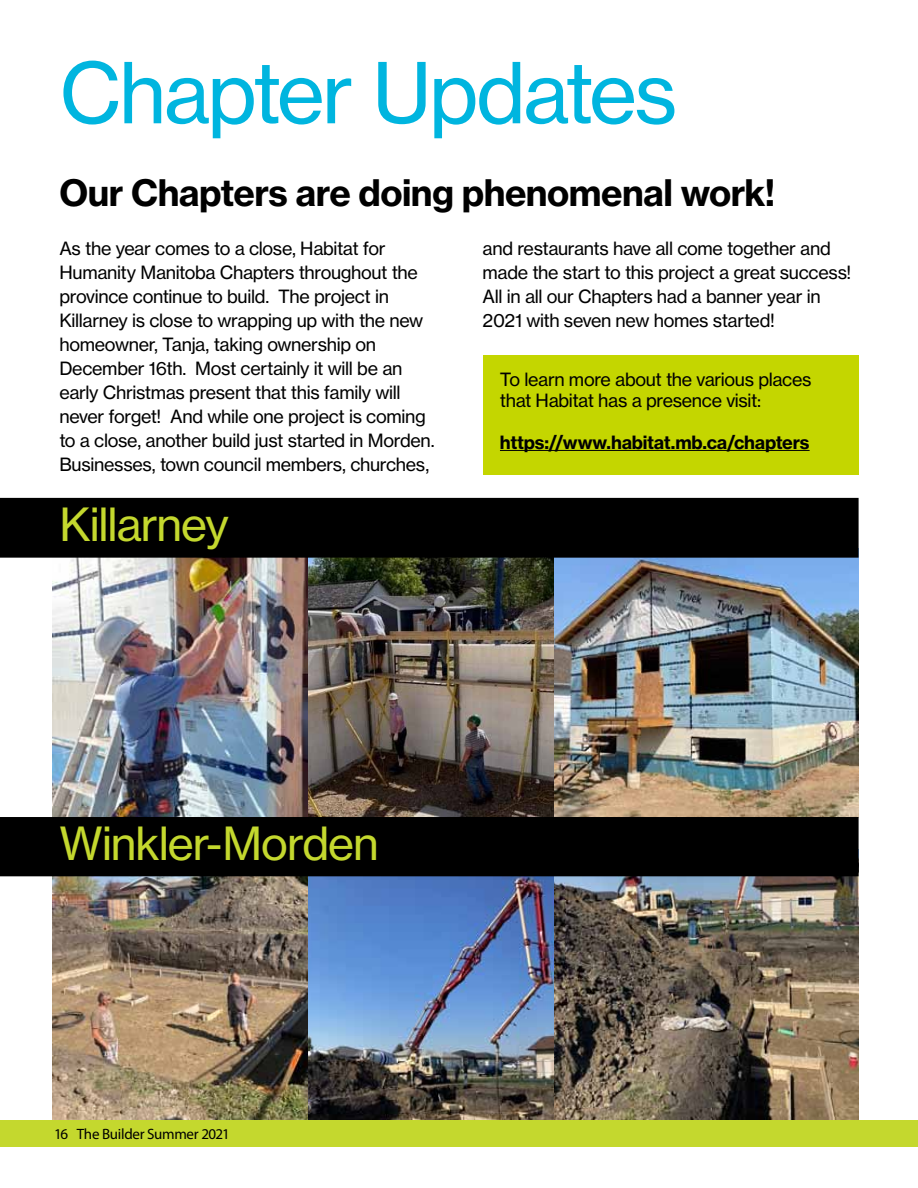
<style>
.page{position:relative;width:918px;height:1188px;background:#fff}
.page>*{position:absolute;margin:0;border:0;box-sizing:border-box;transform-origin:0 0}
.t1{font:82.5px "N Haas Grotesk TX Pro 55 Rg";letter-spacing:-.035em;color:#00b5df}
.t2{font:45px "N Haas Grotesk TX Pro 55 Rg";letter-spacing:-.025em;color:#c4d82e}
.t3{font:36px "N Haas Grotesk TX Pro 75 Bd";letter-spacing:-.015em;color:#000}
.t4{font:18px/24px "N Haas Grotesk TX Pro 55 Rg";letter-spacing:-.02em;color:#000}
.t5{font:18px "N Haas Grotesk TX Pro 75 Bd";letter-spacing:-.01em;color:#000}
.t6{font:15px "Myriad Pro";letter-spacing:-.02em;color:#000}
</style>
<div class="page">
<div style="left:483px;top:355px;width:376px;height:120px;background:#c4d600"></div>
<img style="left:53px;top:558px;width:485px;height:259px">
<hr style="left:500px;top:450px;width:310px;height:1px;background:#000">
<img style="left:538px;top:558px;width:321px;height:259px">
<div style="left:0;top:498px;width:859px;height:60px;background:#000"></div>
<img style="left:53px;top:876px;width:256px;height:244px">
<img style="left:554px;top:876px;width:305px;height:244px">
<img style="left:309px;top:876px;width:245px;height:244px">
<div style="left:0;top:817px;width:859px;height:59px;background:#000"></div>
<div style="left:0;top:1120px;width:918px;height:28px;background:#c4d82e"></div>
<h1 class="t1" style="left:59px;top:43px;width:620px">Chapter Updates</h1>
<h3 class="t3" style="left:59px;top:170px;width:717px">Our Chapters are doing phenomenal work!</h3>
<p class="t4" style="left:59px;top:236px;width:377px">As the year comes to a close, Habitat for Humanity Manitoba Chapters throughout the province continue to build. The project in Killarney is close to wrapping up with the new homeowner, Tanja, taking ownership on December 16th. Most certainly it will be an early Christmas present that this family will never forget! And while one project is coming to a close, another build just started in Morden.<br>Businesses, town council members, churches,</p>
<p class="t4" style="left:483px;top:236px;width:370px">and restaurants have all come together and made the start to this project a great success!<br>All in all our Chapters had a banner year in 2021 with seven new homes started!</p>
<p class="t4" style="left:500px;top:369px;width:313px;line-height:21px">To learn more about the various places that Habitat has a presence visit:</p>
<p class="t5" style="left:500px;top:431px;width:311px">https://www.habitat.mb.ca/chapters</p>
<h2 class="t2" style="left:59px;top:497px;width:171px">Killarney</h2>
<h2 class="t2" style="left:59px;top:816px;width:321px">Winkler-Morden</h2>
<p class="t6" style="left:54px;top:1125px;width:177px">16 The Builder Summer 2021</p>
</div>
